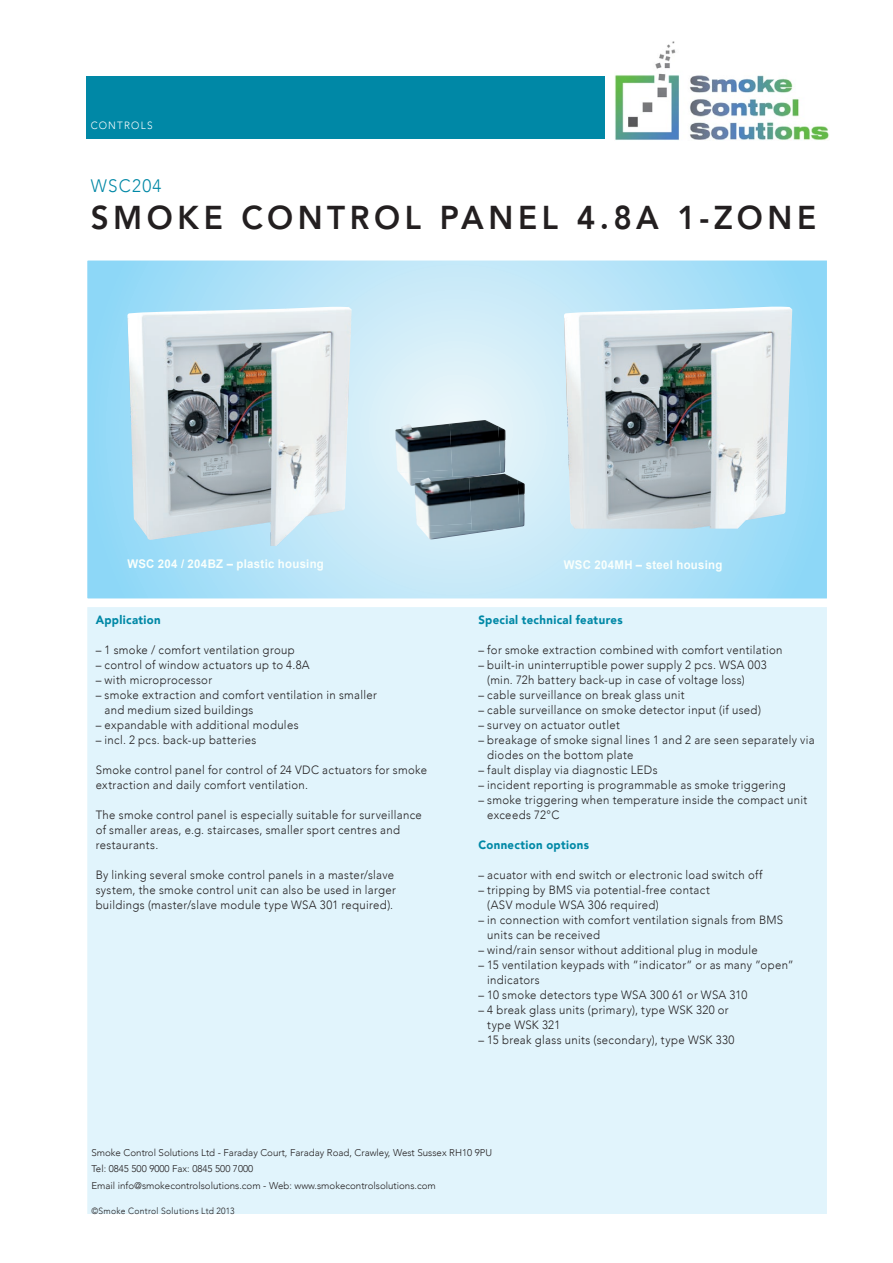
<style>
.page{position:relative;width:893px;height:1263px;background:#fff}
.page>*{position:absolute;margin:0;border:0;box-sizing:border-box;transform-origin:0 0}
.t1{font:800 33px "Avenir";letter-spacing:.145em;color:#231f20;scale:.95 1}
.t2{font:300 18px "Avenir";letter-spacing:.075em;color:#0088a6;scale:.95 1}
.breadtxt{font:300 12px/15px "Avenir";letter-spacing:.03em;color:#231f20;scale:.95 1}
.Mellemtxt{font:900 12px "Avenir";letter-spacing:.03em;color:#0088a6;scale:.95 1}
.breadtxt_bold{font:700 12px "Arial";letter-spacing:.025em;color:#f9fffc;scale:.95 1}
.t3{font:300 10.5px "Avenir";letter-spacing:.12em;color:#fff;scale:.95 1}
.t4{font:300 9.75px/16.5px "Avenir";color:#231f20}
.t5{font:300 9px "Avenir";letter-spacing:.04em;color:#231f20;scale:.95 1}
</style>
<div class="page">
<div style="left:85px;top:605px;width:744px;height:611px;background:#e1f4fc;border:2px solid #fff"></div>
<img style="left:614px;top:41px;width:215px;height:99px">
<div style="left:86px;top:77px;width:519px;height:62px;background:#0088a6"></div>
<svg style="left:88px;top:261px;width:738px;height:337px;background:#b7e4f8"></svg>
<div style="left:85px;top:258px;width:744px;height:343px;border:2px solid #fff"></div>
<img style="left:395px;top:424px;width:55px;height:49px">
<img style="left:450px;top:420px;width:51px;height:55px">
<img style="left:498px;top:426px;width:8px;height:47px">
<img style="left:399px;top:470px;width:54px;height:9px">
<img style="left:405px;top:475px;width:64px;height:11px">
<img style="left:415px;top:477px;width:54px;height:49px">
<img style="left:469px;top:474px;width:51px;height:57px">
<img style="left:518px;top:480px;width:7px;height:47px">
<img style="left:418px;top:524px;width:54px;height:9px">
<img style="left:424px;top:529px;width:84px;height:10px">
<img style="left:127px;top:307px;width:225px;height:239px">
<img style="left:564px;top:307px;width:228px;height:222px">
<p class="t3" style="left:91px;top:119px;width:67px">CONTROLS</p>
<h2 class="t2" style="left:91px;top:175px;width:76px">WSC204</h2>
<h1 class="t1" style="left:91px;top:192px;width:765px">SMOKE CONTROL PANEL 4.8A 1-ZONE</h1>
<p class="breadtxt_bold" style="left:127px;top:556px;width:208px">WSC 204 / 204BZ – plastic housing</p>
<p class="breadtxt_bold" style="left:564px;top:557px;width:168px">WSC 204MH – steel housing</p>
<p class="Mellemtxt" style="left:96px;top:610px;width:70px">Application</p>
<p class="breadtxt" style="left:96px;top:643px;width:211px">– 1 smoke / comfort ventilation group</p>
<p class="breadtxt" style="left:96px;top:658px;width:227px">– control of window actuators up to 4.8A</p>
<p class="breadtxt" style="left:96px;top:673px;width:124px">– with microprocessor</p>
<p class="breadtxt" style="left:105px;top:688px;width:288px;text-indent:-9px">– smoke extraction and comfort ventilation in smaller and medium sized buildings</p>
<p class="breadtxt" style="left:96px;top:718px;width:215px">– expandable with additional modules</p>
<p class="breadtxt" style="left:96px;top:733px;width:171px">– incl. 2 pcs. back-up batteries</p>
<p class="breadtxt" style="left:96px;top:763px;width:350px">Smoke control panel for control of 24 VDC actuators for smoke extraction and daily comfort ventilation.</p>
<p class="breadtxt" style="left:96px;top:808px;width:345px">The smoke control panel is especially suitable for surveillance of smaller areas, e.g. staircases, smaller sport centres and restaurants.</p>
<p class="breadtxt" style="left:96px;top:868px;width:318px">By linking several smoke control panels in a master/slave system, the smoke control unit can also be used in larger buildings (master/slave module type WSA 301 required).</p>
<p class="Mellemtxt" style="left:478px;top:610px;width:153px">Special technical features</p>
<p class="breadtxt" style="left:478px;top:643px;width:322px">– for smoke extraction combined with comfort ventilation</p>
<p class="breadtxt" style="left:487px;top:658px;width:296px;text-indent:-9px">– built-in uninterruptible power supply 2 pcs. WSA 003 (min. 72h battery back-up in case of voltage loss)</p>
<p class="breadtxt" style="left:478px;top:688px;width:219px">– cable surveillance on break glass unit</p>
<p class="breadtxt" style="left:478px;top:703px;width:299px">– cable surveillance on smoke detector input (if used)</p>
<p class="breadtxt" style="left:478px;top:718px;width:150px">– survey on actuator outlet</p>
<p class="breadtxt" style="left:487px;top:733px;width:346px;text-indent:-9px">– breakage of smoke signal lines 1 and 2 are seen separately via diodes on the bottom plate</p>
<p class="breadtxt" style="left:478px;top:763px;width:190px">– fault display via diagnostic LEDs</p>
<p class="breadtxt" style="left:478px;top:778px;width:325px">– incident reporting is programmable as smoke triggering</p>
<p class="breadtxt" style="left:487px;top:793px;width:338px;text-indent:-9px">– smoke triggering when temperature inside the compact unit exceeds 72°C</p>
<p class="Mellemtxt" style="left:478px;top:835px;width:118px">Connection options</p>
<p class="breadtxt" style="left:478px;top:868px;width:301px">– acuator with end switch or electronic load switch off</p>
<p class="breadtxt" style="left:487px;top:883px;width:236px;text-indent:-9px">– tripping by BMS via potential-free contact (ASV module WSA 306 required)</p>
<p class="breadtxt" style="left:487px;top:913px;width:313px;text-indent:-9px">– in connection with comfort ventilation signals from BMS units can be received</p>
<p class="breadtxt" style="left:478px;top:943px;width:296px">– wind/rain sensor without additional plug in module</p>
<p class="breadtxt" style="left:487px;top:958px;width:324px;text-indent:-9px">– 15 ventilation keypads with ”indicator” or as many ”open” indicators</p>
<p class="breadtxt" style="left:478px;top:988px;width:285px">– 10 smoke detectors type WSA 300 61 or WSA 310</p>
<p class="breadtxt" style="left:487px;top:1003px;width:256px;text-indent:-9px">– 4 break glass units (primary), type WSK 320 or type WSK 321</p>
<p class="breadtxt" style="left:478px;top:1033px;width:271px">– 15 break glass units (secondary), type WSK 330</p>
<p class="t4" style="left:91px;top:1144px;width:402px">Smoke Control Solutions Ltd - Faraday Court, Faraday Road, Crawley, West Sussex RH10 9PU<br>Tel: 0845 500 9000 Fax: 0845 500 7000<br>Email info@smokecontrolsolutions.com - Web: www.smokecontrolsolutions.com</p>
<p class="t5" style="left:91px;top:1206px;width:152px">©Smoke Control Solutions Ltd 2013</p>
</div>
